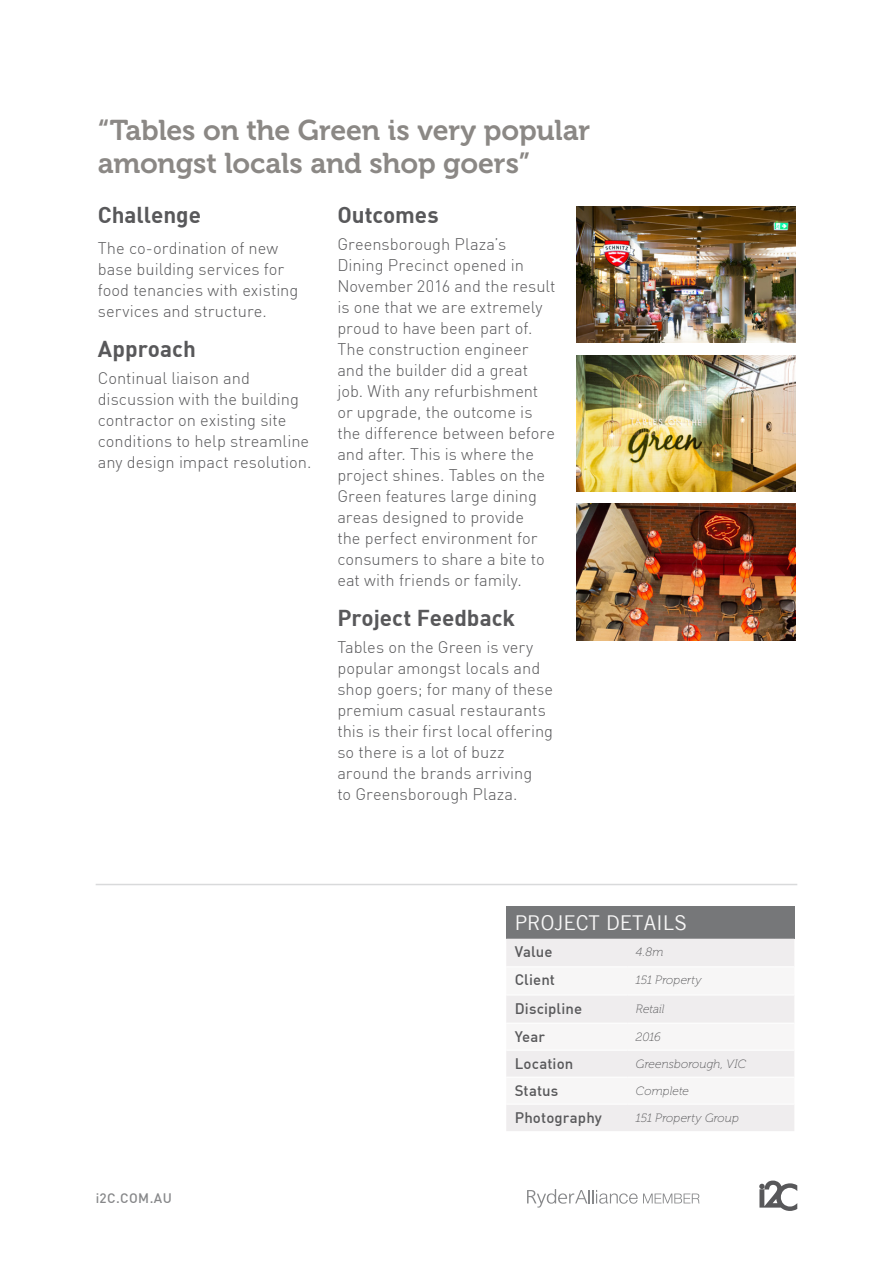
<style>
.page{position:relative;width:893px;height:1263px;background:#fff}
.page>*{position:absolute;margin:0;border:0;box-sizing:border-box;transform-origin:0 0}
.t1{font:28.5px/33px "Museo 700";letter-spacing:-.01em;color:#8b8885}
.t2{font:22.5px "DIN Bold";color:#58585a}
.t3{font:20.4px "Trade Gothic LT";color:#f7f6f6}
.t4{font:300 16.5px/21px "DIN";color:#58585a}
.t5{font:500 15px "DIN";letter-spacing:.005em;color:#58585a}
.t6{font:500 13.5px "DIN";letter-spacing:.03em;color:#87888a}
.t7{font:italic 12px "Museo 100";letter-spacing:.01em;color:#58585a}
</style>
<div class="page">
<svg style="left:759px;top:1180px;width:38px;height:31px"></svg>
<svg style="left:527px;top:1189px;width:173px;height:18px"></svg>
<hr style="left:96px;top:884px;width:701px;height:1px;background:#d9dadb">
<div style="left:506px;top:906px;width:288px;height:33px;background:#767779"></div>
<div style="left:506px;top:939px;width:288px;height:192px;background:#efedee"></div>
<svg style="left:506px;top:967px;width:288px;height:137px"></svg>
<hr style="left:506px;top:966px;width:121px;height:1px;background:#fff">
<hr style="left:627px;top:966px;width:167px;height:1px;background:#fff">
<hr style="left:506px;top:995px;width:121px;height:1px;background:#fff">
<hr style="left:627px;top:995px;width:167px;height:1px;background:#fff">
<hr style="left:506px;top:1023px;width:121px;height:1px;background:#fff">
<hr style="left:627px;top:1023px;width:167px;height:1px;background:#fff">
<hr style="left:506px;top:1050px;width:121px;height:1px;background:#fff">
<hr style="left:627px;top:1050px;width:167px;height:1px;background:#fff">
<hr style="left:506px;top:1077px;width:121px;height:1px;background:#fff">
<hr style="left:627px;top:1077px;width:167px;height:1px;background:#fff">
<hr style="left:506px;top:1104px;width:121px;height:1px;background:#fff">
<hr style="left:627px;top:1104px;width:167px;height:1px;background:#fff">
<img style="left:577px;top:206px;width:218px;height:136px">
<img style="left:577px;top:504px;width:218px;height:136px">
<img style="left:577px;top:355px;width:218px;height:136px">
<h1 class="t1" style="left:98px;top:114px;width:494px">“Tables on the Green is very popular amongst locals and shop goers”</h1>
<h2 class="t2" style="left:98px;top:200px;width:105px">Challenge</h2>
<p class="t4" style="left:98px;top:238px;width:202px">The co-ordination of new base building services for food tenancies with existing services and structure.</p>
<h2 class="t2" style="left:98px;top:334px;width:99px">Approach</h2>
<p class="t4" style="left:98px;top:368px;width:215px">Continual liaison and discussion with the building contractor on existing site conditions to help streamline any design impact resolution.</p>
<h2 class="t2" style="left:337px;top:200px;width:103px">Outcomes</h2>
<p class="t4" style="left:337px;top:233px;width:220px">Greensborough Plaza’s<br>Dining Precinct opened in<br>November 2016 and the result is one that we are extremely proud to have been part of.<br>The construction engineer and the builder did a great job. With any refurbishment or upgrade, the outcome is the difference between before and after. This is where the project shines. Tables on the<br>Green features large dining areas designed to provide<br>the perfect environment for consumers to share a bite to eat with friends or family.</p>
<h2 class="t2" style="left:337px;top:603px;width:179px">Project Feedback</h2>
<p class="t4" style="left:337px;top:636px;width:217px">Tables on the Green is very popular amongst locals and shop goers; for many of these premium casual restaurants this is their first local offering so there is a lot of buzz around the brands arriving<br>to Greensborough Plaza.</p>
<p class="t6" style="left:96px;top:1190px;width:78px">i2C.COM.AU</p>
<p class="t3" style="left:515px;top:910px;width:174px">PROJECT DETAILS</p>
<p class="t5" style="left:515px;top:942px;width:39px">Value</p>
<p class="t7" style="left:636px;top:946px;width:29px">4.8m</p>
<p class="t5" style="left:515px;top:970px;width:42px">Client</p>
<p class="t7" style="left:636px;top:974px;width:67px">151 Property</p>
<p class="t5" style="left:515px;top:998px;width:69px">Discipline</p>
<p class="t7" style="left:636px;top:1002px;width:30px">Retail</p>
<p class="t5" style="left:515px;top:1027px;width:32px">Year</p>
<p class="t7" style="left:636px;top:1030px;width:27px">2016</p>
<p class="t5" style="left:515px;top:1054px;width:60px">Location</p>
<p class="t7" style="left:636px;top:1057px;width:112px">Greensborough, VIC</p>
<p class="t5" style="left:515px;top:1081px;width:45px">Status</p>
<p class="t7" style="left:636px;top:1084px;width:54px">Complete</p>
<p class="t5" style="left:515px;top:1108px;width:89px">Photography</p>
<p class="t7" style="left:636px;top:1111px;width:104px">151 Property Group</p>
</div>
